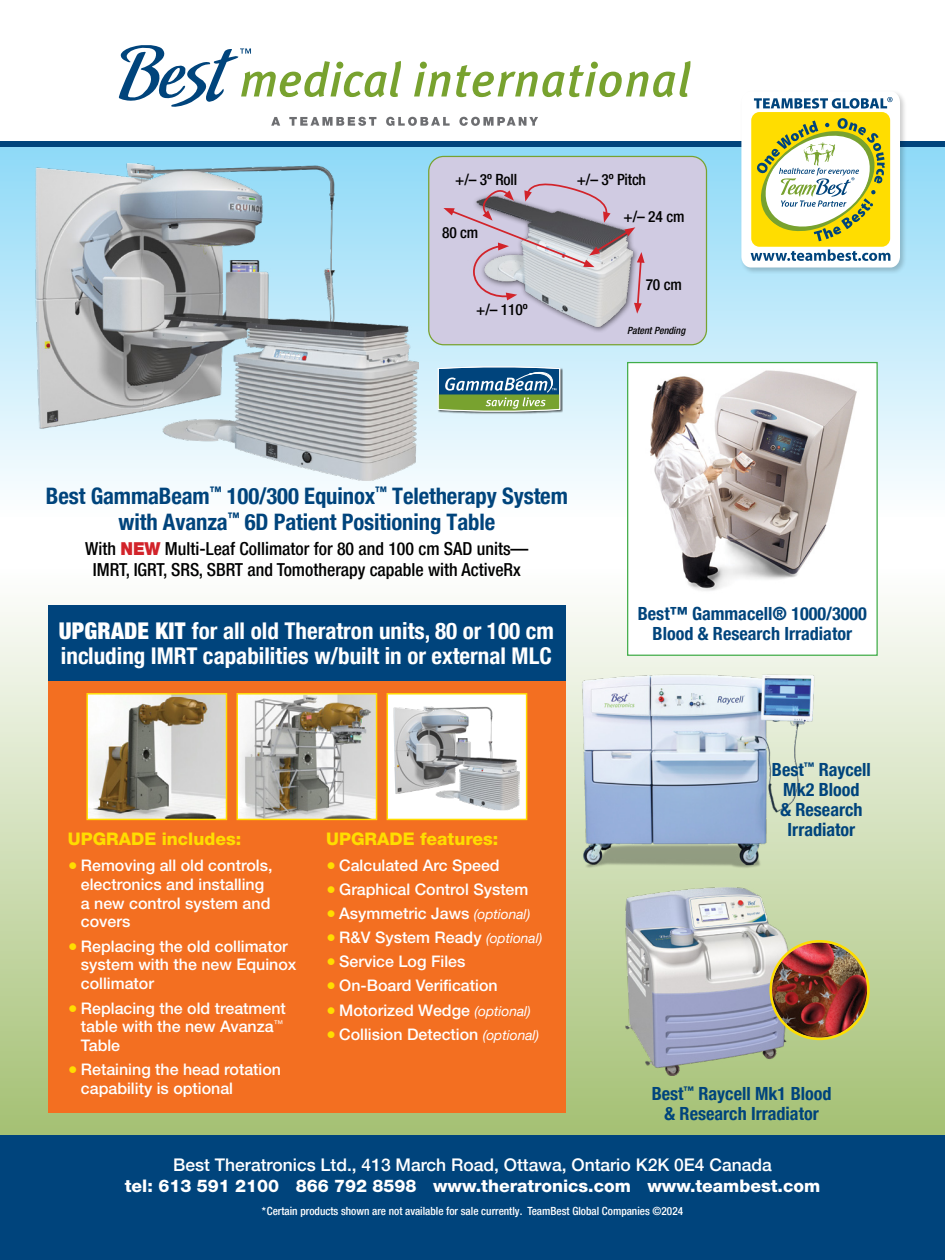
<style>
.page{position:relative;width:945px;height:1260px;background:#fff}
.page>*{position:absolute;margin:0;border:0;box-sizing:border-box;transform-origin:0 0}
.t1{font:700 condensed 23.12px/25.2px "Helvetica Neue LT Pro";color:#fff}
.t2{font:700 condensed 22.75px/26.2px "Helvetica Neue LT Pro";letter-spacing:-.005em;color:#00447c;text-align:center}
.t3{font:700 condensed 18.12px/20.2px "Helvetica Neue LT Pro";color:#00447c;text-align:center}
.t4{font:500 condensed 17.88px/21.5px "Helvetica Neue LT Pro";color:#000;text-align:center}
.t5{font:500 17.5px "Helvetica Neue";color:#fff}
.t6{font:800 17.5px "Helvetica Neue LT Pro";color:#fff}
.t7{font:800 17.5px "Helvetica Neue LT Pro";color:#fd0}
.t8{font:500 16px/18.9px "Helvetica Neue LT Pro";color:#fff}
.t9{font:500 condensed 15.5px "Helvetica Neue LT Pro";letter-spacing:-.01em;color:#000}
.t10{font:500 condensed 11.25px "Helvetica Neue LT Pro";color:#fff}
.t11{font:italic 500 condensed 10px "Helvetica Neue LT Pro";color:#000}
.s1{font-weight:900;font-stretch:normal;color:#d2232a}
.s2{font-weight:900}
.s3{font-family:"Helvetica Neue";font-weight:400;color:#fd0}
.s4{font-weight:400;font-style:italic;font-size:13.75px}
</style>
<div class="page">
<div style="left:0;top:143px;width:945px;height:374px;background:linear-gradient(to bottom,#8cd9f7,#fdfefe)"></div>
<img style="left:34px;top:164px;width:384px;height:317px">
<div style="left:429px;top:156px;width:277px;height:189px;background:#d0cbe2;border-radius:15px"></div>
<div style="left:428px;top:156px;width:279px;height:189px;border:1px solid #78a22f;border-radius:15px"></div>
<img style="left:557px;top:314px;width:66px;height:13px">
<svg style="left:443px;top:183px;width:202px;height:131px"></svg>
<div style="left:0;top:141px;width:945px;height:6px;background:#00447c"></div>
<div style="left:740px;top:89px;width:167px;height:185px;background:#000;opacity:.2"></div>
<svg style="left:741px;top:91px;width:159px;height:177px"></svg>
<div style="left:438px;top:366px;width:125px;height:48px;background:#000;opacity:.6"></div>
<svg style="left:437px;top:362px;width:124px;height:50px;background:#68938c"></svg>
<svg style="left:0;top:607px;width:945px;height:528px;background:#c6d7a8"></svg>
<div style="left:48px;top:626px;width:518px;height:487px;background:#f36f21"></div>
<div style="left:48px;top:605px;width:518px;height:76px;background:#00447c"></div>
<img style="left:88px;top:695px;width:137px;height:123px">
<div style="left:86px;top:693px;width:141px;height:127px;border:1px solid #fd0"></div>
<img style="left:239px;top:695px;width:136px;height:123px">
<div style="left:237px;top:693px;width:140px;height:127px;border:1px solid #fd0"></div>
<div style="left:387px;top:693px;width:140px;height:127px;background:#fff;border:1px solid #fd0"></div>
<img style="left:393px;top:706px;width:127px;height:104px">
<img style="left:577px;top:670px;width:242px;height:210px">
<div style="left:0;top:1135px;width:945px;height:125px;background:#00447c"></div>
<img style="left:625px;top:888px;width:163px;height:188px">
<img style="left:772px;top:942px;width:95px;height:96px;border-radius:48px">
<div style="left:769px;top:940px;width:101px;height:100px;border:2px solid #fd0;border-radius:50%"></div>
<div style="left:628px;top:363px;width:249px;height:292px;background:#fff"></div>
<img style="left:650px;top:370px;width:207px;height:221px">
<div style="left:627px;top:362px;width:251px;height:294px;border:1px solid #41ad49"></div>
<svg style="left:414px;top:62px;width:36px;height:34px"></svg>
<svg style="left:456px;top:61px;width:234px;height:36px"></svg>
<svg style="left:119px;top:45px;width:282px;height:62px"></svg>
<svg style="left:271px;top:117px;width:9px;height:9px"></svg>
<svg style="left:289px;top:117px;width:87px;height:9px"></svg>
<svg style="left:386px;top:117px;width:64px;height:9px"></svg>
<svg style="left:459px;top:117px;width:79px;height:9px"></svg>
<p class="t9" style="left:455px;top:171px;width:64px">+/– 3º Roll</p>
<p class="t9" style="left:577px;top:171px;width:71px">+/– 3º Pitch</p>
<p class="t9" style="left:442px;top:223px;width:38px">80 cm</p>
<p class="t9" style="left:476px;top:301px;width:53px">+/– 110º</p>
<p class="t9" style="left:624px;top:207px;width:62px">+/– 24 cm</p>
<p class="t9" style="left:646px;top:275px;width:38px">70 cm</p>
<p class="t11" style="left:627px;top:325px;width:60px">Patent Pending</p>
<h2 class="t2" style="left:46px;top:483px;width:524px">Best GammaBeam<sup>™</sup> 100/300 Equinox<sup>™</sup> Teletherapy System with Avanza<sup>™</sup> 6D Patient Positioning Table</h2>
<p class="t4" style="left:85px;top:538px;width:445px">With <span class="s1">NEW</span> Multi-Leaf Collimator for 80 and 100 cm SAD units—<br>IMRT, IGRT, SRS, SBRT and Tomotherapy capable with ActiveRx</p>
<h1 class="t1" style="left:59px;top:618px;width:497px"><span class="s2">UPGRADE KIT</span> for all old Theratron units, 80 or 100 cm including IMRT capabilities w/built in or external MLC</h1>
<p class="t7" style="left:68px;top:829px;width:175px">UPGRADE includes:</p>
<p class="t8" style="left:81px;top:855px;width:193px;text-indent:-13px"><span class="s3">●</span> Removing all old controls, electronics and installing a new control system and covers</p>
<p class="t8" style="left:81px;top:936px;width:217px;text-indent:-13px"><span class="s3">●</span> Replacing the old collimator system with the new Equinox collimator</p>
<p class="t8" style="left:81px;top:998px;width:206px;text-indent:-13px"><span class="s3">●</span> Replacing the old treatment table with the new Avanza<sup>™<br></sup>Table</p>
<p class="t8" style="left:81px;top:1060px;width:202px;text-indent:-13px"><span class="s3">●</span> Retaining the head rotation capability is optional</p>
<p class="t7" style="left:326px;top:829px;width:174px">UPGRADE features:</p>
<p class="t8" style="left:326px;top:855px;width:175px"><span class="s3">●</span> Calculated Arc Speed</p>
<p class="t8" style="left:326px;top:880px;width:204px"><span class="s3">●</span> Graphical Control System</p>
<p class="t8" style="left:326px;top:904px;width:206px"><span class="s3">●</span> Asymmetric Jaws <span class="s4">(optional)</span></p>
<p class="t8" style="left:326px;top:928px;width:218px"><span class="s3">●</span> R&amp;V System Ready <span class="s4">(optional)</span></p>
<p class="t8" style="left:326px;top:952px;width:141px"><span class="s3">●</span> Service Log Files</p>
<p class="t8" style="left:326px;top:976px;width:173px"><span class="s3">●</span> On-Board Verification</p>
<p class="t8" style="left:326px;top:1000px;width:206px"><span class="s3">●</span> Motorized Wedge <span class="s4">(optional)</span></p>
<p class="t8" style="left:326px;top:1024px;width:214px"><span class="s3">●</span> Collision Detection <span class="s4">(optional)</span></p>
<p class="t3" style="left:638px;top:603px;width:231px">Best™ Gammacell® 1000/3000<br>Blood &amp; Research Irradiator</p>
<p class="t3" style="left:772px;top:759px;width:101px">Best<sup>™</sup> Raycell<br>Mk2 Blood<br>&amp; Research<br>Irradiator</p>
<p class="t3" style="left:652px;top:1083px;width:181px">Best<sup>™</sup> Raycell Mk1 Blood &amp; Research Irradiator</p>
<p class="t5" style="left:173px;top:1151px;width:600px">Best Theratronics Ltd., 413 March Road, Ottawa, Ontario K2K 0E4 Canada</p>
<p class="t6" style="left:125px;top:1176px;width:697px">tel: 613 591 2100 866 792 8598 www.theratronics.com www.teambest.com</p>
<p class="t10" style="left:262px;top:1204px;width:423px">* Certain products shown are not available for sale currently. TeamBest Global Companies ©2024</p>
</div>
